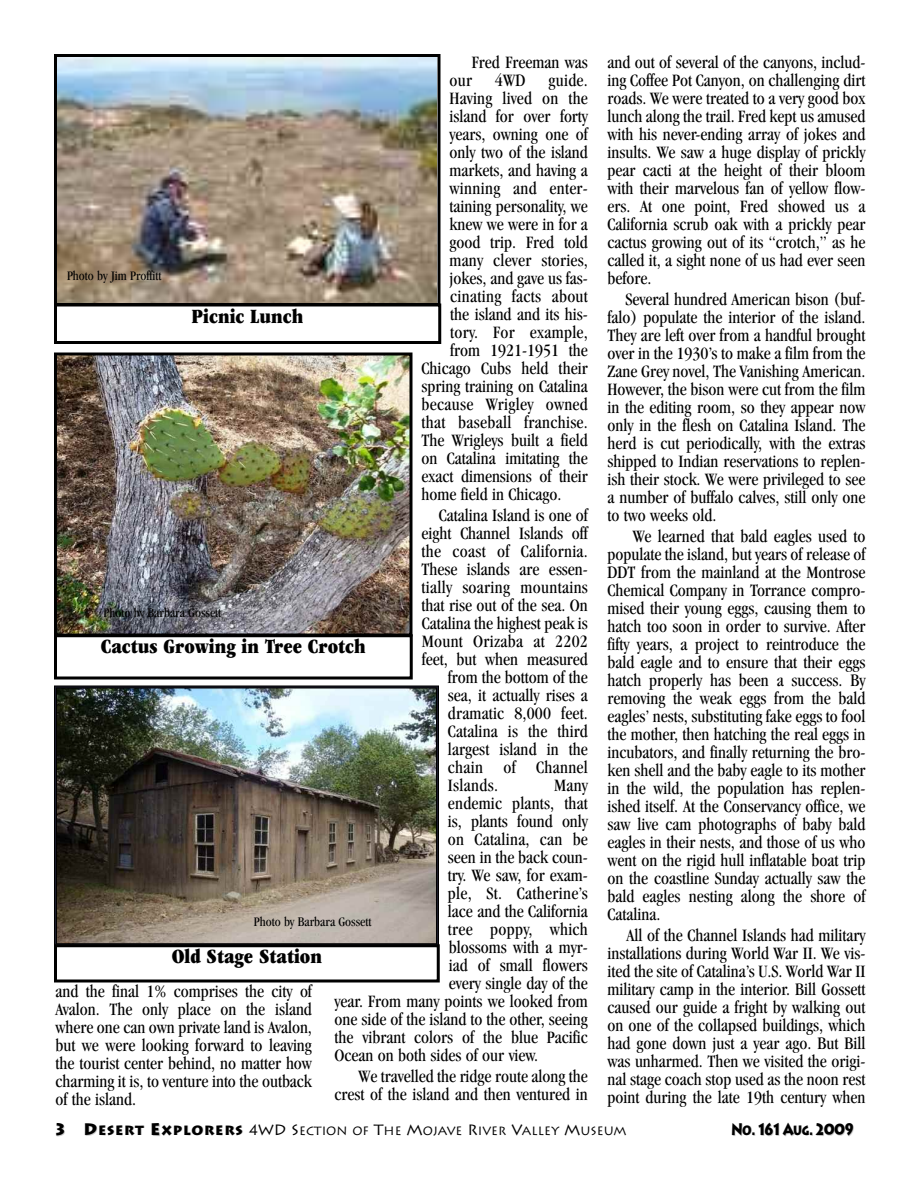
<style>
.page{position:relative;width:918px;height:1188px;background:#fff}
.page>*{position:absolute;margin:0;border:0;box-sizing:border-box;transform-origin:0 0}
.t1{font:ultra-condensed 21px "Garamond";color:#000}
.t2{font:condensed 18px/18px "Garamond";color:#000;text-align:justify}
.t3{font:condensed 18px "Garamond";letter-spacing:.02em;color:#000}
.t4{font:900 16.5px "Lithos";letter-spacing:-.04em;color:#000;scale:.8 1}
.t5{font:condensed 13.5px "Garamond";color:#000}
.t6{font:12px "Lithos";color:#000}
.s1{font-weight:900;font-size:16.5px}
.s2{font-weight:900;font-size:16.5px;color:#ccc}
.s3{font-weight:900;font-size:13.2px;color:#ccc}
.s4{font-weight:900;font-size:13.2px}
.s5{font-size:15px}
.s6{color:#ccc}
.s7{font-size:13.2px;color:#ccc}
</style>
<div class="page">
<img style="left:58px;top:58px;width:379px;height:244px">
<div style="left:54px;top:54px;width:387px;height:252px;border:3px solid #000"></div>
<div style="left:54px;top:303px;width:387px;height:41px;border:3px solid #000"></div>
<img style="left:58px;top:356px;width:350px;height:276px">
<div style="left:54px;top:352px;width:358px;height:284px;border:3px solid #000"></div>
<div style="left:54px;top:634px;width:359px;height:46px;border:3px solid #000"></div>
<img style="left:58px;top:689px;width:377px;height:253px">
<div style="left:56px;top:687px;width:381px;height:257px;border:1px solid #000"></div>
<div style="left:54px;top:944px;width:386px;height:38px;border:3px solid #000"></div>
<p class="t2" style="left:449px;top:55px;width:140px;text-indent:22px">Fred Freeman was our</p>
<p class="t2" style="left:495px;top:73px;width:32px">4WD</p>
<p class="t2" style="left:548px;top:73px;width:41px">guide.</p>
<p class="t2" style="left:449px;top:91px;width:140px">Having lived on the</p>
<p class="t2" style="left:449px;top:109px;width:140px">island for over forty</p>
<p class="t2" style="left:449px;top:127px;width:140px">years, owning one of</p>
<p class="t2" style="left:449px;top:145px;width:140px">only two of the island</p>
<p class="t2" style="left:449px;top:163px;width:140px">markets, and having a</p>
<p class="t3" style="left:449px;top:182px;width:140px">winning and enter-</p>
<p class="t2" style="left:449px;top:199px;width:140px">taining personality, we</p>
<p class="t2" style="left:449px;top:217px;width:140px">knew we were in for a</p>
<p class="t2" style="left:449px;top:235px;width:140px">good trip. Fred told</p>
<p class="t2" style="left:449px;top:253px;width:140px">many clever stories,</p>
<p class="t2" style="left:449px;top:271px;width:140px">jokes, and gave us fas-</p>
<p class="t3" style="left:450px;top:290px;width:139px">cinating facts about</p>
<p class="t2" style="left:450px;top:307px;width:139px">the island and its his-</p>
<p class="t3" style="left:450px;top:326px;width:139px">tory. For example,</p>
<p class="t2" style="left:450px;top:343px;width:139px">from 1921-1951 the</p>
<p class="t2" style="left:421px;top:361px;width:168px">Chicago Cubs held their</p>
<p class="t2" style="left:421px;top:379px;width:168px">spring training on Catalina</p>
<p class="t3" style="left:421px;top:398px;width:168px">because Wrigley owned</p>
<p class="t3" style="left:421px;top:416px;width:168px">that baseball franchise.</p>
<p class="t2" style="left:421px;top:433px;width:168px">The Wrigleys built a field</p>
<p class="t2" style="left:421px;top:451px;width:168px">on Catalina imitating the</p>
<p class="t2" style="left:421px;top:469px;width:168px">exact dimensions of their</p>
<p class="t2" style="left:421px;top:487px;width:142px">home field in Chicago.</p>
<p class="t2" style="left:439px;top:508px;width:151px">Catalina Island is one of</p>
<p class="t2" style="left:421px;top:526px;width:168px">eight Channel Islands off</p>
<p class="t3" style="left:421px;top:545px;width:168px">the coast of California.</p>
<p class="t2" style="left:421px;top:562px;width:168px">These islands are essen-</p>
<p class="t2" style="left:421px;top:580px;width:168px">tially soaring mountains</p>
<p class="t2" style="left:421px;top:598px;width:168px">that rise out of the sea. On</p>
<p class="t2" style="left:422px;top:616px;width:168px">Catalina the highest peak is</p>
<p class="t2" style="left:422px;top:634px;width:168px">Mount Orizaba at 2202</p>
<p class="t2" style="left:422px;top:652px;width:168px">feet, but when measured</p>
<p class="t2" style="left:448px;top:670px;width:141px">from the bottom of the</p>
<p class="t2" style="left:448px;top:688px;width:141px">sea, it actually rises a</p>
<p class="t2" style="left:448px;top:706px;width:141px">dramatic 8,000 feet.</p>
<p class="t2" style="left:448px;top:724px;width:141px">Catalina is the third</p>
<p class="t2" style="left:448px;top:742px;width:141px">largest island in the</p>
<p class="t3" style="left:448px;top:761px;width:141px">chain of Channel</p>
<p class="t3" style="left:448px;top:779px;width:52px">Islands.</p>
<p class="t2" style="left:554px;top:778px;width:35px">Many</p>
<p class="t2" style="left:448px;top:796px;width:141px">endemic plants, that</p>
<p class="t2" style="left:448px;top:814px;width:141px">is, plants found only</p>
<p class="t2" style="left:448px;top:832px;width:141px">on Catalina, can be</p>
<p class="t2" style="left:448px;top:850px;width:141px">seen in the back coun-</p>
<p class="t2" style="left:448px;top:868px;width:141px">try. We saw, for exam-</p>
<p class="t3" style="left:448px;top:887px;width:141px">ple, St. Catherine’s</p>
<p class="t2" style="left:448px;top:904px;width:141px">lace and the California</p>
<p class="t3" style="left:448px;top:923px;width:141px">tree poppy, which</p>
<p class="t2" style="left:449px;top:940px;width:141px">blossoms with a myr-</p>
<p class="t2" style="left:449px;top:958px;width:141px">iad of small flowers</p>
<p class="t2" style="left:449px;top:976px;width:141px">every single day of the</p>
<p class="t2" style="left:334px;top:994px;width:255px">year. From many points we looked from</p>
<p class="t2" style="left:334px;top:1012px;width:255px">one side of the island to the other, seeing</p>
<p class="t2" style="left:334px;top:1030px;width:255px">the vibrant colors of the blue Pacific</p>
<p class="t2" style="left:334px;top:1048px;width:205px">Ocean on both sides of our view.</p>
<p class="t2" style="left:334px;top:1069px;width:255px;text-align:right">We travelled the ridge route along the crest of the island and then ventured in</p>
<p class="t5" style="left:67px;top:270px;width:96px">Photo by Jim Proffitt</p>
<p class="t1" style="left:192px;top:308px;width:113px">Picnic Lunch</p>
<p class="t5" style="left:104px;top:607px;width:119px">Photo by Barbara Gossett</p>
<p class="t1" style="left:101px;top:639px;width:266px">Cactus Growing in Tree Crotch</p>
<p class="t5" style="left:254px;top:917px;width:119px">Photo by Barbara Gossett</p>
<p class="t1" style="left:172px;top:949px;width:152px">Old Stage Station</p>
<p class="t2" style="left:55px;top:983px;width:258px">and the final 1% comprises the city of Avalon. The only place on the island where one can own private land is Avalon, but we were looking forward to leaving the tourist center behind, no matter how charming it is, to venture into the outback of the island.</p>
<p class="t2" style="left:607px;top:55px;width:260px">and out of several of the canyons, includ&shy;ing Coffee Pot Canyon, on challenging dirt roads. We were treated to a very good box lunch along the trail. Fred kept us amused with his never-ending array of jokes and insults. We saw a huge display of prickly pear cacti at the height of their bloom with their marvelous fan of yellow flow&shy;ers. At one point, Fred showed us a California scrub oak with a prickly pear cactus growing out of its “crotch,” as he called it, a sight none of us had ever seen before.</p>
<p class="t2" style="left:607px;top:292px;width:260px;text-indent:18px">Several hundred American bison (buf&shy;falo) populate the interior of the island.<br>They are left over from a handful brought over in the 1930’s to make a film from the Zane Grey novel, The Vanishing American.<br>However, the bison were cut from the film in the editing room, so they appear now only in the flesh on Catalina Island. The herd is cut periodically, with the extras shipped to Indian reservations to replen&shy;ish their stock. We were privileged to see a number of buffalo calves, still only one to two weeks old.</p>
<p class="t2" style="left:607px;top:529px;width:260px;text-indent:25px">We learned that bald eagles used to populate the island, but years of release of DDT from the mainland at the Montrose Chemical Company in Torrance compro&shy;mised their young eggs, causing them to hatch too soon in order to survive. After fifty years, a project to reintroduce the bald eagle and to ensure that their eggs hatch properly has been a success. By removing the weak eggs from the bald eagles’ nests, substituting fake eggs to fool the mother, then hatching the real eggs in incubators, and finally returning the bro&shy;ken shell and the baby eagle to its mother in the wild, the population has replen&shy;ished itself. At the Conservancy office, we saw live cam photographs of baby bald eagles in their nests, and those of us who went on the rigid hull inflatable boat trip on the coastline Sunday actually saw the bald eagles nesting along the shore of Catalina.</p>
<p class="t2" style="left:607px;top:928px;width:260px;text-indent:19px">All of the Channel Islands had military installations during World War II. We vis&shy;ited the site of Catalina’s U.S. World War II military camp in the interior. Bill Gossett caused our guide a fright by walking out on one of the collapsed buildings, which had gone down just a year ago. But Bill was unharmed. Then we visited the origi&shy;nal stage coach stop used as the noon rest point during the late 19th century when</p>
<p class="t6" style="left:56px;top:1124px;width:573px"><span class="s1">3</span> <span class="s2">D</span><span class="s3">ESERT</span> <span class="s2">E</span><span class="s4">XPLORERS</span> <span class="s5">4WD S</span>ECTION OF <span class="s5">T</span>HE <span class="s5">M</span>OJAVE <span class="s5">R</span>IVER <span class="s5">V</span>ALLEY <span class="s5">M</span>USEUM</p>
<p class="t4" style="left:732px;top:1119px;width:154px"><span class="s6">N</span><span class="s7">O</span>. 161 A<span class="s7">UG</span>. 2009</p>
</div>
